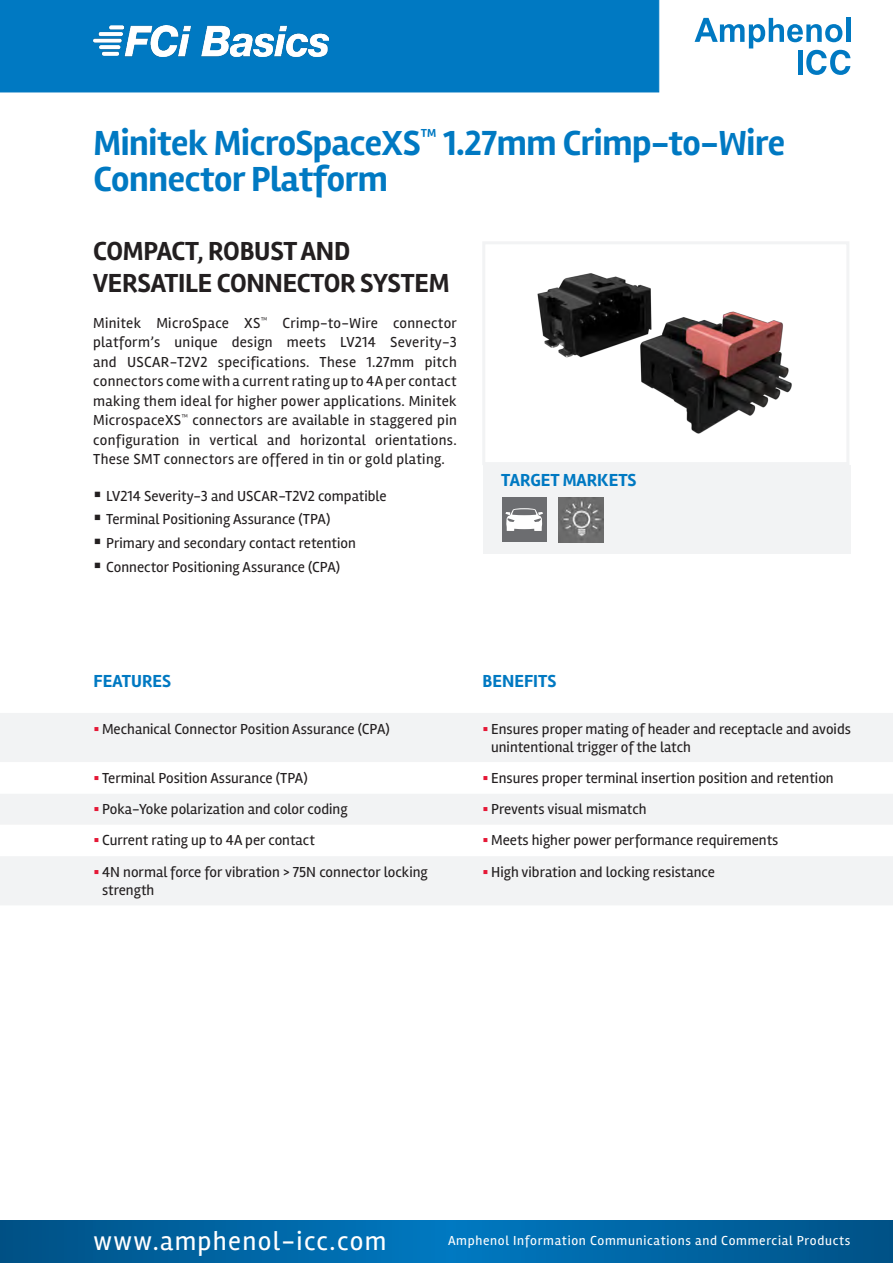
<style>
.page{position:relative;width:893px;height:1263px;background:#fff}
.page>*{position:absolute;margin:0;border:0;box-sizing:border-box;transform-origin:0 0}
.t1{font:700 36px/36px "Rambla";letter-spacing:-.01em;color:#0079c2}
.t2{font:700 27px/32.4px "Rambla";letter-spacing:-.01em;color:#231f20}
.t3{font:27px "Rambla";letter-spacing:.05em;color:#fff}
.t4{font:700 18px "Rambla";color:#0079c2}
.t5{font:15px/19.5px "Rambla";color:#231f20}
.t6{font:13.5px "Rambla";letter-spacing:.05em;color:#fff}
.s1{color:#e51836}
</style>
<div class="page">
<div style="left:0;top:0;width:659px;height:92px;background:#0079c2"></div>
<svg style="left:0;top:1220px;width:893px;height:25px;background:#0064a2"></svg>
<svg style="left:0;top:1245px;width:893px;height:18px;background:#0064a2"></svg>
<svg style="left:695px;top:18px;width:155px;height:57px"></svg>
<hr style="left:846px;top:18px;width:4px;height:24px;background:#0079c2">
<img style="left:537px;top:273px;width:255px;height:161px">
<div style="left:482px;top:241px;width:367px;height:224px;border:3px solid #f2f3f4"></div>
<div style="left:483px;top:465px;width:367px;height:88px;background:#f2f3f4"></div>
<div style="left:502px;top:497px;width:45px;height:45px;background:#6c6d70"></div>
<svg style="left:505px;top:508px;width:38px;height:23px"></svg>
<img style="left:94px;top:25px;width:234px;height:31px">
<div style="left:0;top:713px;width:893px;height:192px;background:#f2f3f4"></div>
<svg style="left:0;top:762px;width:893px;height:94px"></svg>
<img style="left:558px;top:497px;width:45px;height:45px">
<p class="t1" style="left:94px;top:125px;width:693px">Minitek MicroSpaceXS<sup>™</sup> 1.27mm Crimp-to-Wire<br>Connector Platform</p>
<p class="t2" style="left:93px;top:235px;width:358px">COMPACT, ROBUST AND<br>VERSATILE CONNECTOR SYSTEM</p>
<p class="t5" style="left:93px;top:313px;width:365px;text-align:justify">Minitek MicroSpace XS<sup>™</sup> Crimp-to-Wire connector platform’s unique design meets LV214 Severity-3 and USCAR-T2V2 specifications. These 1.27mm pitch connectors come with a current rating up to 4A per contact making them ideal for higher power applications. Minitek MicrospaceXS<sup>™</sup> connectors are available in staggered pin configuration in vertical and horizontal orientations.<br>These SMT connectors are offered in tin or gold plating.</p>
<p class="t5" style="left:94px;top:486px;width:295px">▪ LV214 Severity-3 and USCAR-T2V2 compatible</p>
<p class="t5" style="left:94px;top:510px;width:238px">▪ Terminal Positioning Assurance (TPA)</p>
<p class="t5" style="left:94px;top:533px;width:264px">▪ Primary and secondary contact retention</p>
<p class="t5" style="left:94px;top:557px;width:248px">▪ Connector Positioning Assurance (CPA)</p>
<p class="t4" style="left:501px;top:470px;width:137px">TARGET MARKETS</p>
<p class="t4" style="left:94px;top:671px;width:79px">FEATURES</p>
<p class="t4" style="left:483px;top:671px;width:75px">BENEFITS</p>
<p class="t5" style="left:94px;top:719px;width:298px"><span class="s1">▪</span> Mechanical Connector Position Assurance (CPA)</p>
<p class="t5" style="left:491px;top:719px;width:361px;line-height:18px;text-indent:-9px"><span class="s1">▪</span> Ensures proper mating of header and receptacle and avoids unintentional trigger of the latch</p>
<p class="t5" style="left:94px;top:768px;width:216px"><span class="s1">▪</span> Terminal Position Assurance (TPA)</p>
<p class="t5" style="left:483px;top:768px;width:353px"><span class="s1">▪</span> Ensures proper terminal insertion position and retention</p>
<p class="t5" style="left:94px;top:799px;width:256px"><span class="s1">▪</span> Poka-Yoke polarization and color coding</p>
<p class="t5" style="left:483px;top:799px;width:166px"><span class="s1">▪</span> Prevents visual mismatch</p>
<p class="t5" style="left:94px;top:831px;width:223px"><span class="s1">▪</span> Current rating up to 4A per contact</p>
<p class="t5" style="left:483px;top:831px;width:297px"><span class="s1">▪</span> Meets higher power performance requirements</p>
<p class="t5" style="left:102px;top:863px;width:327px;line-height:18px;text-indent:-9px"><span class="s1">▪</span> 4N normal force for vibration &gt; 75N connector locking strength</p>
<p class="t5" style="left:483px;top:862px;width:234px"><span class="s1">▪</span> High vibration and locking resistance</p>
<h2 class="t3" style="left:94px;top:1224px;width:294px">www.amphenol-icc.com</h2>
<p class="t6" style="left:448px;top:1232px;width:404px">Amphenol Information Communications and Commercial Products</p>
</div>
